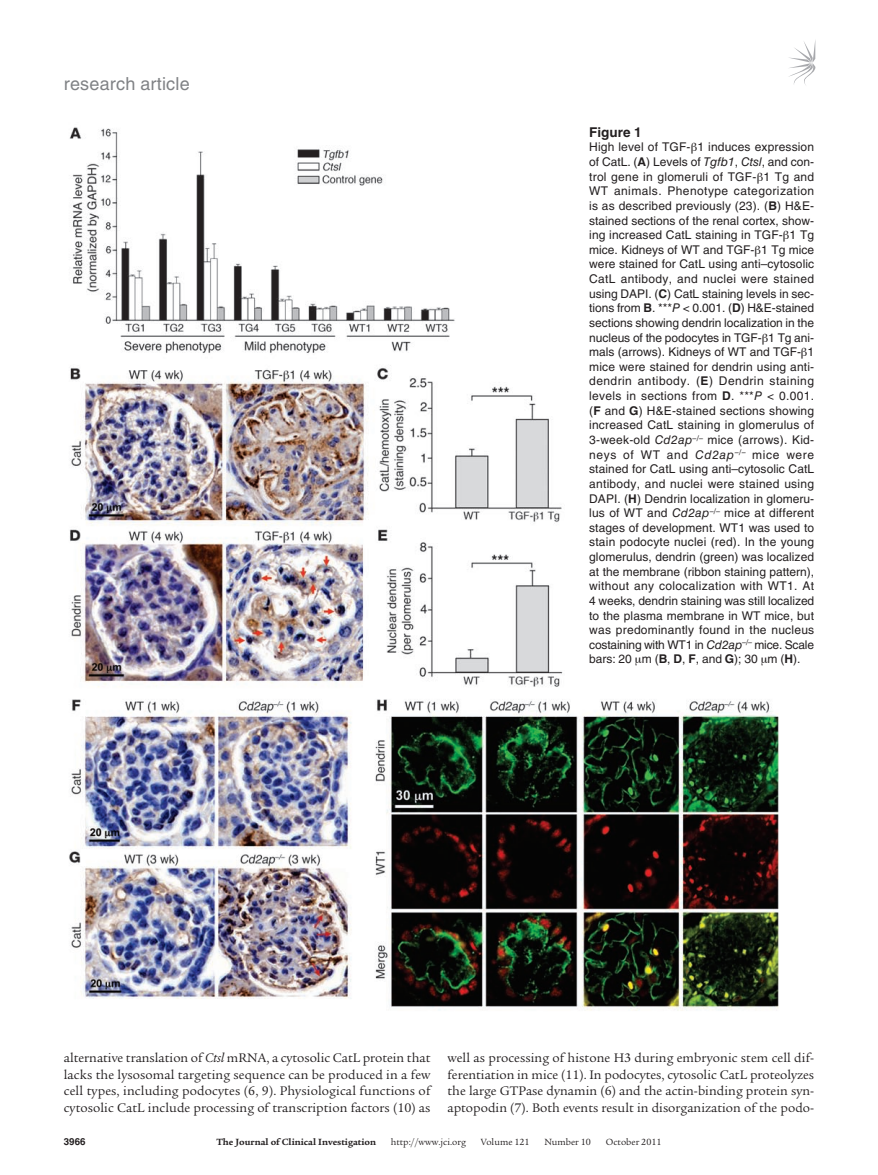
<style>
.page{position:relative;width:878px;height:1175px;background:#fff}
.page>*{position:absolute;margin:0;border:0;box-sizing:border-box;transform-origin:0 0}
.t1{font:18px "Helvetica LT Std";letter-spacing:.01em;color:#808285}
.t2{font:13.5px/16.5px "Legacy Serif Std";color:#231f20;text-align:justify}
.t3{font:700 13.5px "Helvetica LT Std";color:#231f20}
.t4{font:12px/14.7px "Helvetica LT Std";letter-spacing:-.015em;color:#231f20;text-align:justify}
.t5{font:9.75px "Legacy Serif Std";color:#231f20}
.t6{font:700 9.75px "Legacy Serif Std";color:#231f20}
.t7{font:700 9.75px "Helvetica LT Std";color:#231f20}
.s1{font-weight:700}
.s2{font-style:italic}
</style>
<div class="page">
<svg style="left:789px;top:42px;width:26px;height:43px"></svg>
<img style="left:69px;top:127px;width:710px;height:884px">
<svg style="left:691px;top:143px;width:5px;height:11px"></svg>
<svg style="left:757px;top:172px;width:5px;height:11px"></svg>
<svg style="left:755px;top:245px;width:5px;height:11px"></svg>
<svg style="left:762px;top:333px;width:5px;height:11px"></svg>
<svg style="left:635px;top:658px;width:6px;height:8px"></svg>
<svg style="left:761px;top:658px;width:6px;height:8px"></svg>
<h1 class="t1" style="left:64px;top:73px;width:127px">research article</h1>
<p class="t3" style="left:589px;top:124px;width:54px">Figure 1</p>
<p class="t4" style="left:589px;top:140px;width:226px">High level of TGF- 1 induces expression of CatL. (<span class="s1">A</span>) Levels of <span class="s2">Tgfb1</span>, <span class="s2">Ctsl</span>, and con&shy;trol gene in glomeruli of TGF- 1 Tg and WT animals. Phenotype categorization is as described previously (23). (<span class="s1">B</span>) H&amp;E&shy;stained sections of the renal cortex, show&shy;ing increased CatL staining in TGF- 1 Tg mice. Kidneys of WT and TGF- 1 Tg mice were stained for CatL using anti–cytosolic CatL antibody, and nuclei were stained using DAPI. (<span class="s1">C</span>) CatL staining levels in sec&shy;tions from <span class="s1">B</span>. ***<span class="s2">P</span> &lt; 0.001. (<span class="s1">D</span>) H&amp;E-stained sections showing dendrin localization in the nucleus of the podocytes in TGF- 1 Tg ani&shy;mals (arrows). Kidneys of WT and TGF- 1 mice were stained for dendrin using anti&shy;dendrin antibody. (<span class="s1">E</span>) Dendrin staining levels in sections from <span class="s1">D</span>. ***<span class="s2">P</span> &lt; 0.001. (<span class="s1">F</span> and <span class="s1">G</span>) H&amp;E-stained sections showing increased CatL staining in glomerulus of 3-week-old <span class="s2">Cd2ap</span><sup>–/–</sup> mice (arrows). Kid&shy;neys of WT and <span class="s2">Cd2ap</span><sup>–/–</sup> mice were stained for CatL using anti–cytosolic CatL antibody, and nuclei were stained using DAPI. (<span class="s1">H</span>) Dendrin localization in glomeru&shy;lus of WT and <span class="s2">Cd2ap</span><sup>–/–</sup> mice at different stages of development. WT1 was used to stain podocyte nuclei (red). In the young glomerulus, dendrin (green) was localized at the membrane (ribbon staining pattern), without any colocalization with WT1. At 4 weeks, dendrin staining was still localized to the plasma membrane in WT mice, but was predominantly found in the nucleus costaining with WT1 in <span class="s2">Cd2ap</span><sup>–/–</sup> mice. Scale bars: 20 m (<span class="s1">B</span>, <span class="s1">D</span>, <span class="s1">F</span>, and <span class="s1">G</span>); 30 m (<span class="s1">H</span>).</p>
<p class="t2" style="left:64px;top:1049px;width:368px">alternative translation of <span class="s2">Ctsl</span> mRNA, a cytosolic CatL protein that lacks the lysosomal targeting sequence can be produced in a few cell types, including podocytes (6, 9). Physiological functions of cytosolic CatL include processing of transcription factors (10) as</p>
<p class="t2" style="left:447px;top:1049px;width:368px">well as processing of histone H3 during embryonic stem cell dif&shy;ferentiation in mice (11). In podocytes, cytosolic CatL proteolyzes the large GTPase dynamin (6) and the actin-binding protein syn&shy;aptopodin (7). Both events result in disorganization of the podo-</p>
<p class="t7" style="left:64px;top:1135px;width:23px">3966</p>
<p class="t6" style="left:216px;top:1135px;width:161px">The Journal of Clinical Investigation</p>
<p class="t5" style="left:391px;top:1136px;width:77px">http://www.jci.org</p>
<p class="t5" style="left:480px;top:1136px;width:50px">Volume 121</p>
<p class="t5" style="left:544px;top:1136px;width:48px">Number 10</p>
<p class="t5" style="left:605px;top:1136px;width:57px">October 2011</p>
</div>
